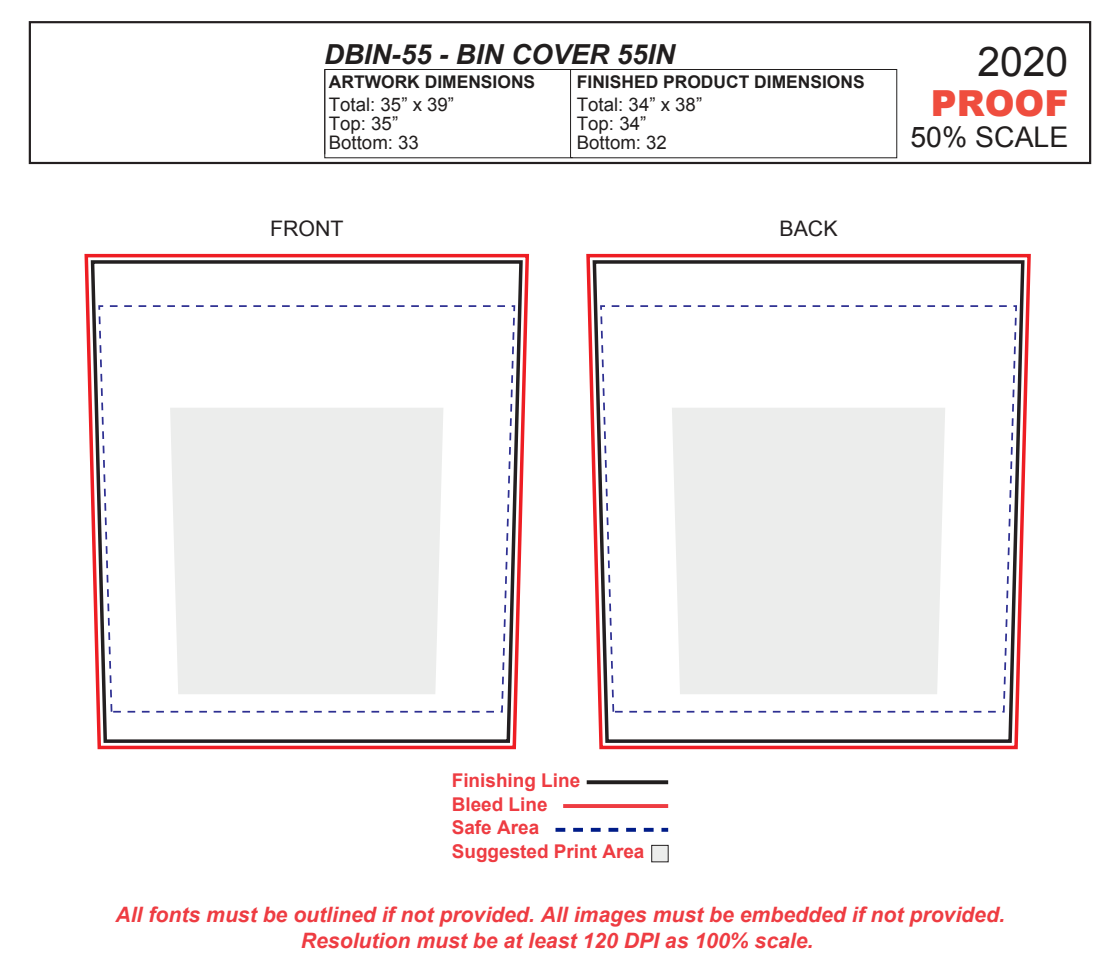
<style>
.page{position:relative;width:1120px;height:978px;background:#fff}
.page>*{position:absolute;margin:0;border:0;box-sizing:border-box;transform-origin:0 0}
.t1{font:40.88px "Arial";color:#211e1e}
.t2{font:900 35.88px "Arial";color:#ef4d3e}
.t3{font:28.42px "Arial";color:#211e1e}
.t4{font:italic 700 27.58px "Arial";color:#211e1e}
.t5{font:21.35px "Arial";color:#231f20}
.t6{font:italic 700 21.21px/25.5px "Arial";color:#ee3c42;text-align:center}
.t7{font:700 18.93px/23.8px "Arial";color:#ee3c42}
.t8{font:18.65px/19.4px "Arial";color:#211e1e}
.t9{font:700 17.46px "Arial";color:#211e1e}
</style>
<div class="page">
<svg style="left:587px;top:780px;width:81px;height:4px"></svg>
<svg style="left:563px;top:804px;width:105px;height:3px"></svg>
<svg style="left:556px;top:827px;width:112px;height:4px"></svg>
<div style="left:652px;top:845px;width:16px;height:16px;background:#ecedec"></div>
<div style="left:29px;top:21px;width:1062px;height:143px;border:2px solid #231f20"></div>
<div style="left:325px;top:69px;width:572px;height:89px;border:1px solid #211e1e"></div>
<svg style="left:586px;top:253px;width:445px;height:497px"></svg>
<svg style="left:591px;top:258px;width:435px;height:486px"></svg>
<svg style="left:599px;top:304px;width:419px;height:409px"></svg>
<div style="left:672px;top:407px;width:273px;height:287px;background:#ecedec"></div>
<svg style="left:84px;top:253px;width:445px;height:497px"></svg>
<svg style="left:89px;top:258px;width:436px;height:486px"></svg>
<svg style="left:97px;top:304px;width:419px;height:409px"></svg>
<div style="left:170px;top:407px;width:273px;height:287px;background:#ecedec"></div>
<h3 class="t4" style="left:324px;top:36px;width:353px">DBIN-55 - BIN COVER 55IN</h3>
<p class="t9" style="left:329px;top:71px;width:208px">ARTWORK DIMENSIONS</p>
<p class="t9" style="left:577px;top:71px;width:289px">FINISHED PRODUCT DIMENSIONS</p>
<p class="t8" style="left:329px;top:94px;width:127px">Total: 35” x 39”<br>Top: 35”<br>Bottom: 33</p>
<p class="t8" style="left:577px;top:94px;width:127px">Total: 34” x 38”<br>Top: 34”<br>Bottom: 32</p>
<p class="t5" style="left:270px;top:214px;width:75px">FRONT</p>
<p class="t5" style="left:780px;top:214px;width:60px">BACK</p>
<h1 class="t1" style="left:977px;top:35px;width:92px">2020</h1>
<h2 class="t2" style="left:931px;top:77px;width:139px">PROOF</h2>
<h3 class="t3" style="left:911px;top:118px;width:159px">50% SCALE</h3>
<p class="t7" style="left:452px;top:768px;width:194px">Finishing Line<br>Bleed Line<br>Safe Area<br>Suggested Print Area</p>
<p class="t6" style="left:115px;top:902px;width:891px">All fonts must be outlined if not provided. All images must be embedded if not provided.<br>Resolution must be at least 120 DPI as 100% scale.</p>
</div>
